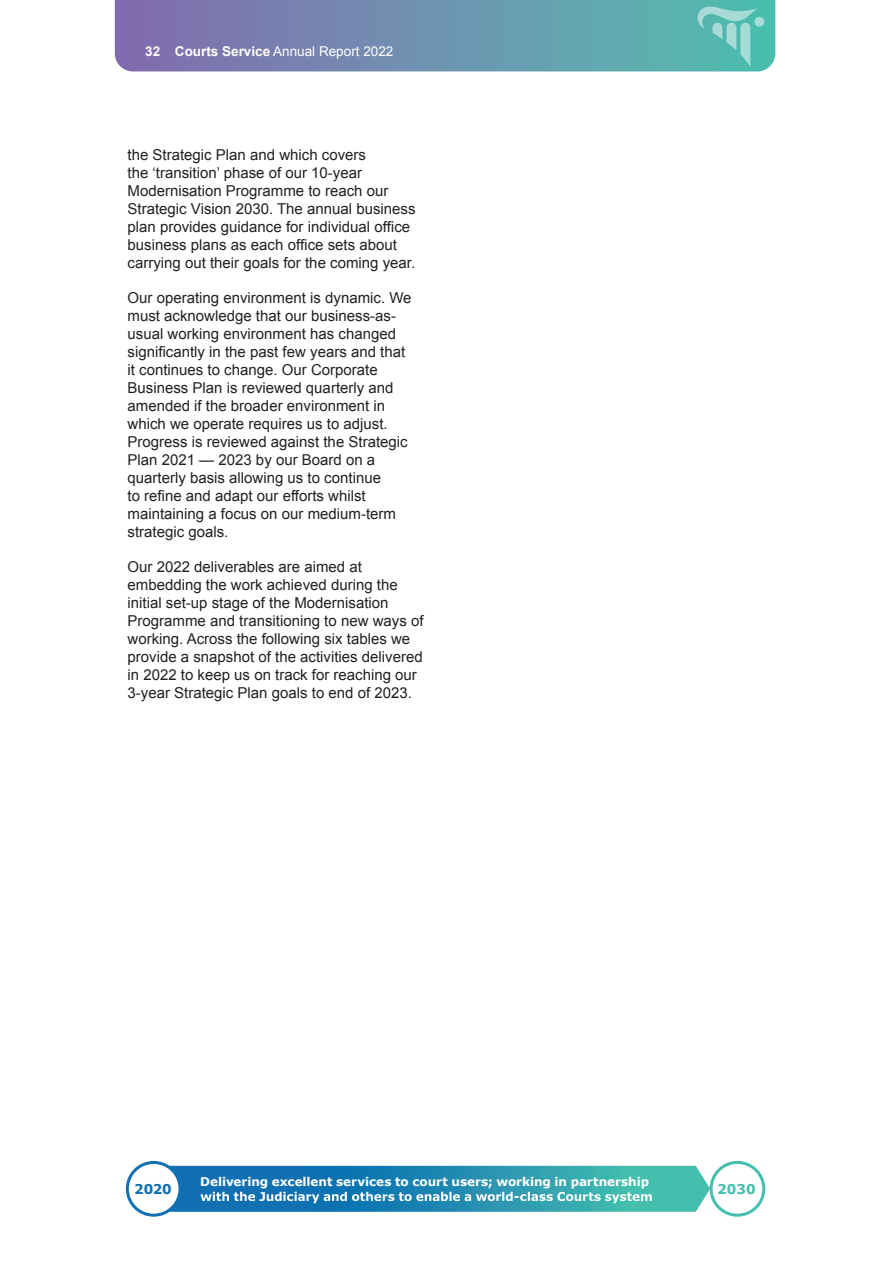
<style>
.page{position:relative;width:893px;height:1263px;background:#fff}
.page>*{position:absolute;margin:0;border:0;box-sizing:border-box;transform-origin:0 0}
.t1{font:15px/18px "Arial";color:#231f20}
.t2{font:13.5px "Arial";color:#fff}
.t3{font:700 13.5px "Verdana";color:#1070b1}
.t4{font:700 13.5px "Verdana";color:#45bfad}
.t5{font:700 12px "Verdana";letter-spacing:-.005em;color:#fff}
.s1{font-weight:700}
</style>
<div class="page">
<svg style="left:115px;top:0;width:660px;height:71px;background:#6e91b0"></svg>
<div style="left:754px;top:17px;width:10px;height:10px;background:#a3ddd5;border-radius:50%"></div>
<svg style="left:697px;top:5px;width:61px;height:62px;background:#6cc3ba"></svg>
<svg style="left:167px;top:1166px;width:543px;height:46px;background:#3598b6"></svg>
<div style="left:127px;top:1162px;width:53px;height:53px;background:#fff;border-radius:50%"></div>
<div style="left:126px;top:1161px;width:56px;height:56px;border:3px solid #1070b1;border-radius:50%"></div>
<div style="left:710px;top:1161px;width:55px;height:56px;border:3px solid #45bfad;border-radius:50%"></div>
<p class="t2" style="left:145px;top:43px;width:250px"><span class="s1">32 Courts Service</span> Annual Report 2022</p>
<p class="t1" style="left:128px;top:146px;width:289px">the Strategic Plan and which covers<br>the ‘transition’ phase of our 10-year Modernisation Programme to reach our Strategic Vision 2030. The annual business plan provides guidance for individual office business plans as each office sets about carrying out their goals for the coming year.</p>
<p class="t1" style="left:128px;top:289px;width:286px">Our operating environment is dynamic. We must acknowledge that our business-as&shy;usual working environment has changed significantly in the past few years and that it continues to change. Our Corporate Business Plan is reviewed quarterly and amended if the broader environment in which we operate requires us to adjust.<br>Progress is reviewed against the Strategic Plan 2021 — 2023 by our Board on a quarterly basis allowing us to continue<br>to refine and adapt our efforts whilst maintaining a focus on our medium-term strategic goals.</p>
<p class="t1" style="left:128px;top:558px;width:297px">Our 2022 deliverables are aimed at embedding the work achieved during the initial set-up stage of the Modernisation Programme and transitioning to new ways of working. Across the following six tables we provide a snapshot of the activities delivered in 2022 to keep us on track for reaching our 3-year Strategic Plan goals to end of 2023.</p>
<p class="t5" style="left:200px;top:1174px;width:450px">Delivering excellent services to court users; working in partnership</p>
<p class="t3" style="left:134px;top:1180px;width:39px">2020</p>
<p class="t4" style="left:717px;top:1180px;width:40px">2030</p>
</div>
